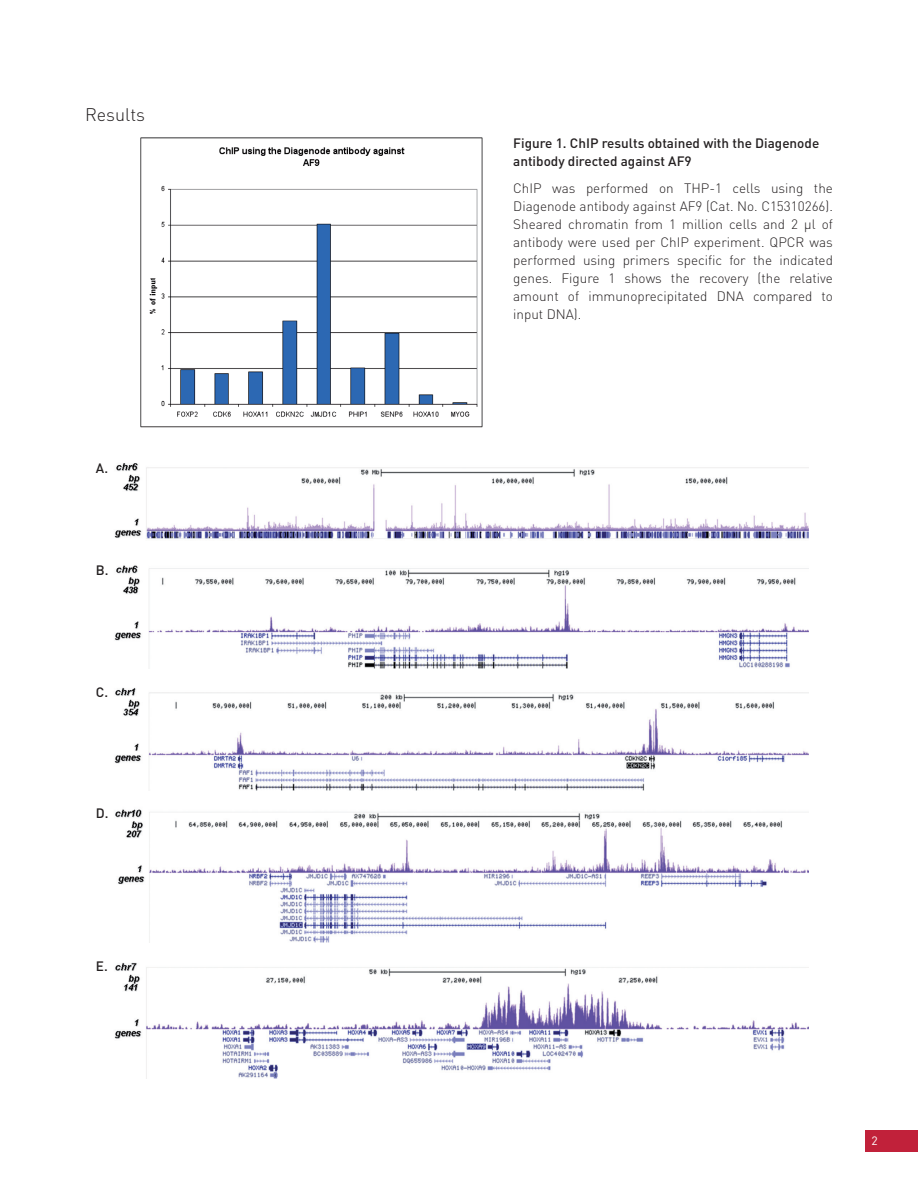
<style>
.page{position:relative;width:918px;height:1188px;background:#fff}
.page>*{position:absolute;margin:0;border:0;box-sizing:border-box;transform-origin:0 0}
.TITLE_2{font:300 18px "DIN";color:#231f20}
.BODY_justifié{font:300 13.5px/18px "DIN";color:#231f20;text-align:justify}
.BODY_left{font:500 13.5px/18px "DIN";color:#231f20}
.t1{font:12px "DIN";color:#fff}
</style>
<div class="page">
<div style="left:865px;top:1131px;width:53px;height:21px;background:#c1213a"></div>
<img style="left:140px;top:137px;width:343px;height:291px">
<img style="left:114px;top:463px;width:695px;height:76px">
<img style="left:114px;top:565px;width:695px;height:104px">
<img style="left:114px;top:688px;width:695px;height:103px">
<img style="left:115px;top:809px;width:694px;height:134px">
<img style="left:114px;top:962px;width:695px;height:116px">
<p class="TITLE_2" style="left:85px;top:103px;width:62px">Results</p>
<p class="BODY_left" style="left:96px;top:459px;width:14px">A.</p>
<p class="BODY_left" style="left:96px;top:561px;width:14px">B.</p>
<p class="BODY_left" style="left:96px;top:683px;width:14px">C.</p>
<p class="BODY_left" style="left:96px;top:803px;width:14px">D.</p>
<p class="BODY_left" style="left:96px;top:956px;width:13px">E.</p>
<p class="BODY_left" style="left:513px;top:134px;width:308px">Figure 1. ChIP results obtained with the Diagenode antibody directed against AF9</p>
<p class="BODY_justifié" style="left:513px;top:179px;width:321px">ChIP was performed on THP-1 cells using the Diagenode antibody against AF9 (Cat. No. C15310266).<br>Sheared chromatin from 1 million cells and 2 µl of antibody were used per ChIP experiment. QPCR was performed using primers specific for the indicated genes. Figure 1 shows the recovery (the relative amount of immunoprecipitated DNA compared to input DNA).</p>
<p class="t1" style="left:871px;top:1133px;width:8px">2</p>
</div>
